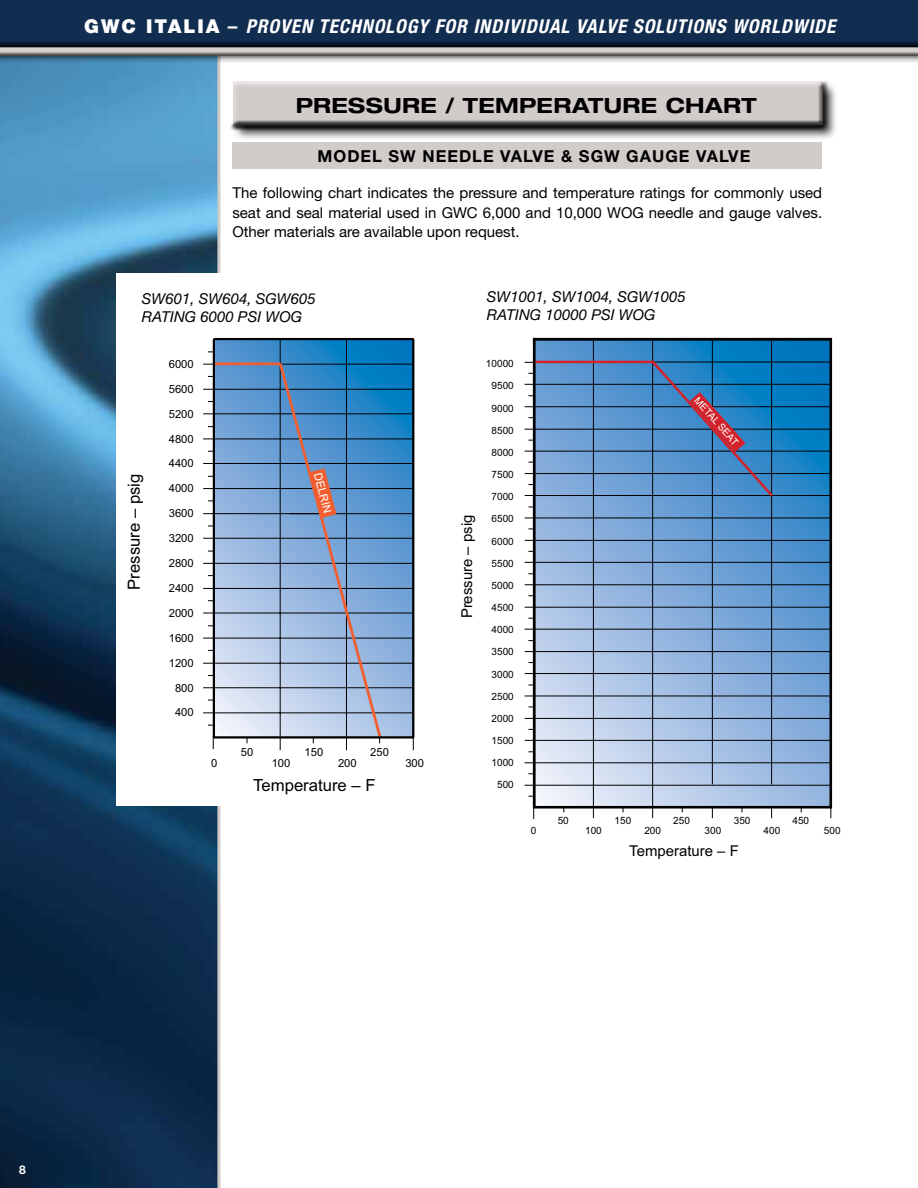
<style>
.page{position:relative;width:918px;height:1188px;background:#fff}
.page>*{position:absolute;margin:0;border:0;box-sizing:border-box;transform-origin:0 0}
.t1{font:700 expanded 21px "Helvetica Neue LT Std";letter-spacing:.015em;color:#000}
.t2{font:italic 700 condensed 19.2px "Helvetica Neue LT Std";letter-spacing:.05em;color:#fff}
.t3{font:16.65px "Arial";color:#000}
.t4{font:700 16.5px "Helvetica Neue LT Std";letter-spacing:.06em;color:#000}
.t5{font:15px/19.5px "Helvetica Neue LT Std";color:#000;text-align:justify}
.t6{font:italic 15px/18px "Helvetica Neue LT Std";color:#000}
.t7{font:15px "Arial";color:#000}
.t8{font:14.85px "Arial";color:#000}
.t9{font:700 12px "Helvetica Neue LT Std";color:#fff}
.t10{font:11.25px "Arial";color:#000}
.t11{font:11.25px "Arial";color:#fff}
.t12{font:10.05px "Arial";color:#000}
.t13{font:10.05px "Arial";color:#fff}
.s1{font-weight:900;font-style:normal;font-stretch:normal}
.s2{font-style:normal}
</style>
<div class="page">
<img style="left:0;top:63px;width:217px;height:1125px">
<div style="left:0;top:0;width:918px;height:55px;background:#112d50"></div>
<hr style="left:217px;top:51px;width:3px;height:1137px;background:#d1cbc9">
<div style="left:0;top:40px;width:918px;height:21px;background:#0d2542"></div>
<div style="left:0;top:42px;width:918px;height:21px;background:#000;opacity:.75"></div>
<svg style="left:536px;top:341px;width:293px;height:464px;background:#81add9"></svg>
<hr style="left:712px;top:340px;width:1px;height:444px;background:#000">
<hr style="left:830px;top:362px;width:2px;height:445px;background:#000">
<hr style="left:652px;top:540px;width:1px;height:134px;background:#000">
<hr style="left:593px;top:340px;width:1px;height:467px;background:#000">
<hr style="left:653px;top:763px;width:178px;height:1px;background:#000">
<hr style="left:712px;top:718px;width:119px;height:1px;background:#000">
<hr style="left:653px;top:696px;width:178px;height:1px;background:#000">
<hr style="left:534px;top:673px;width:297px;height:1px;background:#000">
<hr style="left:534px;top:785px;width:297px;height:1px;background:#000">
<hr style="left:534px;top:806px;width:297px;height:2px;background:#000">
<hr style="left:593px;top:740px;width:238px;height:1px;background:#000">
<hr style="left:534px;top:718px;width:178px;height:1px;background:#000">
<hr style="left:652px;top:763px;width:1px;height:44px;background:#000">
<hr style="left:534px;top:740px;width:59px;height:1px;background:#000">
<hr style="left:534px;top:696px;width:119px;height:1px;background:#000">
<hr style="left:534px;top:763px;width:119px;height:1px;background:#000">
<hr style="left:652px;top:674px;width:1px;height:89px;background:#000">
<hr style="left:653px;top:518px;width:178px;height:1px;background:#000">
<hr style="left:653px;top:495px;width:178px;height:1px;background:#000">
<hr style="left:534px;top:585px;width:297px;height:1px;background:#000">
<hr style="left:534px;top:607px;width:297px;height:1px;background:#000">
<hr style="left:534px;top:562px;width:297px;height:1px;background:#000">
<hr style="left:534px;top:451px;width:297px;height:1px;background:#000">
<hr style="left:534px;top:473px;width:297px;height:1px;background:#000">
<hr style="left:593px;top:651px;width:238px;height:1px;background:#000">
<hr style="left:534px;top:629px;width:297px;height:1px;background:#000">
<hr style="left:534px;top:540px;width:297px;height:1px;background:#000">
<hr style="left:652px;top:339px;width:1px;height:201px;background:#000">
<hr style="left:534px;top:651px;width:59px;height:1px;background:#000">
<hr style="left:534px;top:518px;width:119px;height:1px;background:#000">
<hr style="left:771px;top:340px;width:1px;height:444px;background:#000">
<hr style="left:534px;top:429px;width:297px;height:1px;background:#000">
<hr style="left:534px;top:339px;width:297px;height:2px;background:#000">
<hr style="left:534px;top:384px;width:297px;height:1px;background:#000">
<hr style="left:534px;top:406px;width:297px;height:1px;background:#000">
<hr style="left:534px;top:362px;width:297px;height:1px;background:#000">
<hr style="left:533px;top:338px;width:2px;height:469px;background:#000">
<svg style="left:525px;top:359px;width:250px;height:140px;background:#5587b9"></svg>
<div style="left:117px;top:273px;width:325px;height:533px;background:#fff"></div>
<svg style="left:215px;top:341px;width:197px;height:395px;background:#4993cd"></svg>
<hr style="left:412px;top:339px;width:2px;height:398px;background:#000">
<hr style="left:280px;top:339px;width:1px;height:398px;background:#000">
<hr style="left:346px;top:688px;width:67px;height:1px;background:#000">
<hr style="left:346px;top:613px;width:67px;height:1px;background:#000">
<hr style="left:214px;top:588px;width:199px;height:1px;background:#000">
<hr style="left:214px;top:713px;width:199px;height:1px;background:#000">
<hr style="left:280px;top:663px;width:133px;height:1px;background:#000">
<hr style="left:214px;top:638px;width:199px;height:1px;background:#000">
<svg style="left:413px;top:737px;width:1px;height:13px"></svg>
<hr style="left:346px;top:414px;width:67px;height:1px;background:#000">
<hr style="left:346px;top:389px;width:67px;height:1px;background:#000">
<hr style="left:289px;top:513px;width:124px;height:1px;background:#000">
<hr style="left:214px;top:463px;width:199px;height:1px;background:#000">
<hr style="left:214px;top:338px;width:199px;height:2px;background:#000">
<hr style="left:280px;top:364px;width:133px;height:1px;background:#000">
<hr style="left:280px;top:563px;width:133px;height:1px;background:#000">
<hr style="left:214px;top:538px;width:199px;height:1px;background:#000">
<hr style="left:214px;top:439px;width:199px;height:1px;background:#000">
<hr style="left:346px;top:339px;width:1px;height:100px;background:#000">
<hr style="left:212px;top:488px;width:200px;height:1px;background:#000">
<svg style="left:211px;top:360px;width:173px;height:381px;background:#82a5cc"></svg>
<svg style="left:310px;top:468px;width:26px;height:50px"></svg>
<hr style="left:213px;top:339px;width:2px;height:398px;background:#000">
<hr style="left:214px;top:736px;width:199px;height:3px;background:#000">
<svg style="left:213px;top:737px;width:1px;height:12px"></svg>
<div style="left:232px;top:142px;width:590px;height:27px;background:#d1cbc9"></div>
<div style="left:232px;top:81px;width:606px;height:59px;background:#000;opacity:.75"></div>
<div style="left:229px;top:79px;width:599px;height:52px;background:#000;opacity:.75"></div>
<p class="t2" style="left:84px;top:14px;width:753px"><span class="s1">GWC ITALIA</span> <span class="s2">–</span> PROVEN TECHNOLOGY FOR INDIVIDUAL VALVE SOLUTIONS WORLDWIDE</p>
<h1 class="t1" style="left:296px;top:92px;width:463px">PRESSURE / TEMPERATURE CHART</h1>
<p class="t4" style="left:318px;top:146px;width:118px">MODEL SW NEED</p>
<p class="t4" style="left:472px;top:146px;width:122px">LE VALVE &amp; SGW</p>
<p class="t4" style="left:626px;top:146px;width:39px">GAUGE</p>
<p class="t4" style="left:696px;top:146px;width:54px">VALVE</p>
<p class="t5" style="left:232px;top:183px;width:591px">The following chart indicates the pressure and temperature ratings for commonly used seat and seal material used in GWC 6,000 and 10,000 WOG needle and gauge valves.<br>Other materials are available upon request.</p>
<p class="t6" style="left:142px;top:289px;width:175px">SW601, SW604, SGW605<br>RATING 6000 PSI WOG</p>
<p class="t3" style="left:123px;top:590px;width:117px;rotate:-90deg">Pressure – psig</p>
<p class="t10" style="left:169px;top:357px;width:26px">6000</p>
<p class="t10" style="left:169px;top:381px;width:26px">5600</p>
<p class="t10" style="left:169px;top:406px;width:26px">5200</p>
<p class="t10" style="left:169px;top:431px;width:26px">4800</p>
<p class="t10" style="left:169px;top:456px;width:26px">4400</p>
<p class="t10" style="left:169px;top:481px;width:26px">4000</p>
<p class="t10" style="left:169px;top:506px;width:26px">3600</p>
<p class="t10" style="left:169px;top:531px;width:26px">3200</p>
<p class="t10" style="left:169px;top:556px;width:26px">2800</p>
<p class="t10" style="left:169px;top:581px;width:26px">2400</p>
<p class="t10" style="left:169px;top:606px;width:26px">2000</p>
<p class="t10" style="left:169px;top:630px;width:26px">1600</p>
<p class="t10" style="left:169px;top:655px;width:26px">1200</p>
<p class="t10" style="left:175px;top:680px;width:20px">800</p>
<p class="t10" style="left:175px;top:705px;width:20px">400</p>
<p class="t11" style="left:325px;top:471px;width:43px;rotate:75deg">DELRIN</p>
<p class="t10" style="left:241px;top:744px;width:14px">50</p>
<p class="t10" style="left:305px;top:744px;width:20px">150</p>
<p class="t10" style="left:370px;top:744px;width:20px">250</p>
<p class="t10" style="left:211px;top:755px;width:8px">0</p>
<p class="t10" style="left:272px;top:755px;width:20px">100</p>
<p class="t10" style="left:338px;top:755px;width:20px">200</p>
<p class="t10" style="left:405px;top:755px;width:20px">300</p>
<p class="t3" style="left:253px;top:774px;width:124px">Temperature – F</p>
<p class="t6" style="left:487px;top:288px;width:200px">SW1001, SW1004, SGW1005<br>RATING 10000 PSI WOG</p>
<p class="t7" style="left:457px;top:618px;width:105px;rotate:-90deg">Pressure – psig</p>
<p class="t12" style="left:486px;top:357px;width:29px">10000</p>
<p class="t12" style="left:492px;top:379px;width:24px">9500</p>
<p class="t12" style="left:492px;top:402px;width:24px">9000</p>
<p class="t12" style="left:492px;top:424px;width:24px">8500</p>
<p class="t12" style="left:492px;top:446px;width:24px">8000</p>
<p class="t12" style="left:492px;top:468px;width:24px">7500</p>
<p class="t12" style="left:492px;top:490px;width:24px">7000</p>
<p class="t12" style="left:492px;top:512px;width:24px">6500</p>
<p class="t12" style="left:492px;top:535px;width:24px">6000</p>
<p class="t12" style="left:492px;top:557px;width:24px">5500</p>
<p class="t12" style="left:492px;top:579px;width:24px">5000</p>
<p class="t12" style="left:492px;top:601px;width:24px">4500</p>
<p class="t12" style="left:492px;top:623px;width:24px">4000</p>
<p class="t12" style="left:492px;top:645px;width:24px">3500</p>
<p class="t12" style="left:492px;top:690px;width:24px">2500</p>
<p class="t12" style="left:492px;top:712px;width:24px">2000</p>
<p class="t12" style="left:492px;top:734px;width:24px">1500</p>
<p class="t12" style="left:492px;top:756px;width:24px">1000</p>
<p class="t12" style="left:497px;top:778px;width:18px">500</p>
<p class="t12" style="left:492px;top:668px;width:24px">3000</p>
<p class="t13" style="left:701px;top:394px;width:62px;rotate:48deg">METAL SEAT</p>
<p class="t12" style="left:558px;top:814px;width:13px">50</p>
<p class="t12" style="left:615px;top:814px;width:18px">150</p>
<p class="t12" style="left:673px;top:814px;width:18px">250</p>
<p class="t12" style="left:734px;top:814px;width:18px">350</p>
<p class="t12" style="left:793px;top:814px;width:18px">450</p>
<p class="t12" style="left:764px;top:824px;width:18px">400</p>
<p class="t12" style="left:824px;top:824px;width:18px">500</p>
<p class="t12" style="left:531px;top:824px;width:7px">0</p>
<p class="t12" style="left:585px;top:824px;width:18px">100</p>
<p class="t12" style="left:644px;top:824px;width:18px">200</p>
<p class="t12" style="left:705px;top:824px;width:18px">300</p>
<p class="t8" style="left:629px;top:841px;width:111px">Temperature – F</p>
<p class="t9" style="left:19px;top:1162px;width:8px">8</p>
</div>
